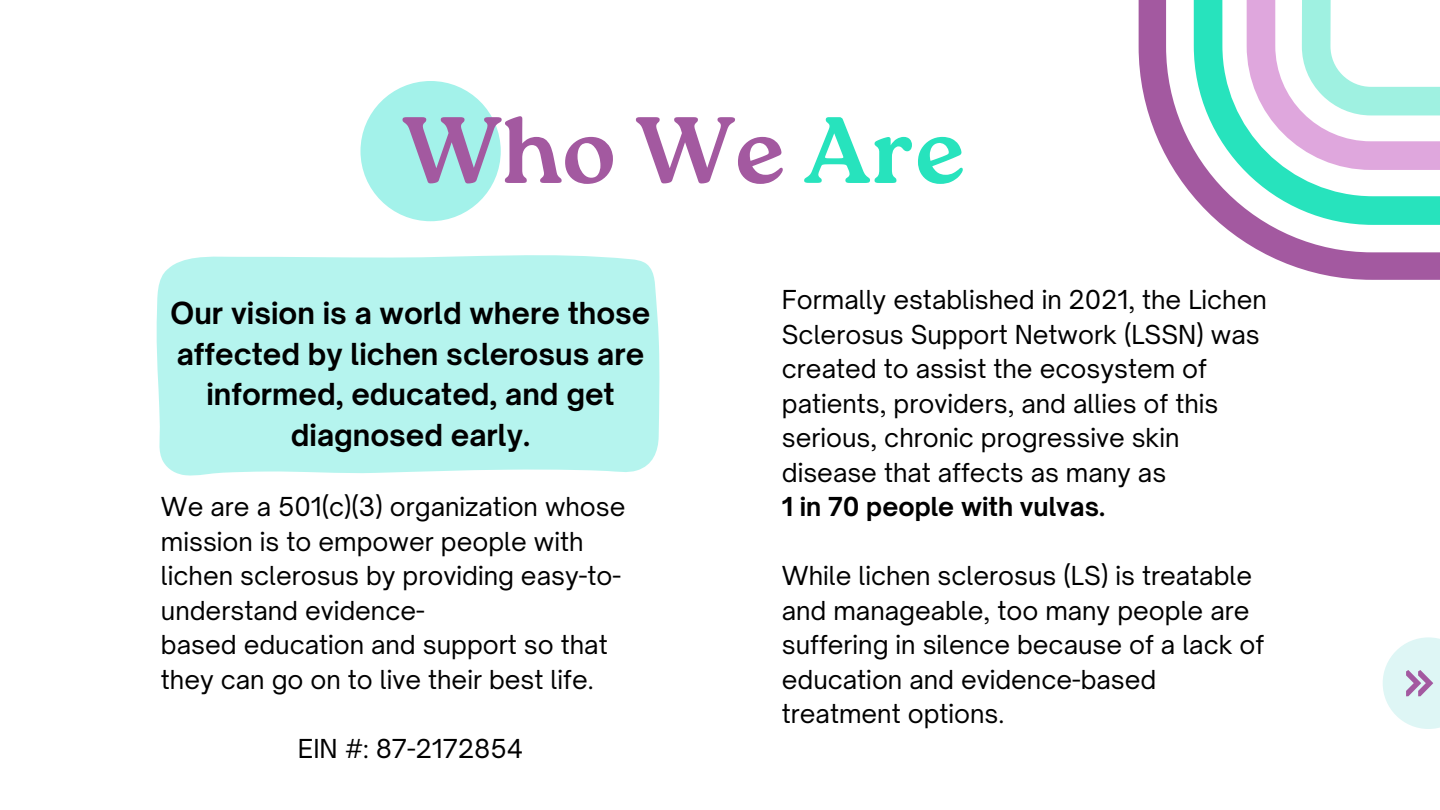
<style>
.page{position:relative;width:1440px;height:810px;background:#fff}
.page>*{position:absolute;margin:0;border:0;box-sizing:border-box;transform-origin:0 0}
.t1{font:700 94px "Roca One";color:#a359a0}
.t2{font:700 29px/40.5px "Open Sauce One";color:#000;text-align:center}
.t3{font:25px/34.5px "Open Sauce One";color:#000}
.t4{font:700 25px "Open Sauce One";color:#000}
.s1{color:#27e3bd}
</style>
<div class="page">
<div style="left:360px;top:81px;width:141px;height:140px;background:#a3f2ea;border-radius:50%"></div>
<svg style="left:1383px;top:637px;width:57px;height:92px;fill:#def6f5"></svg>
<svg style="left:1139px;top:0;width:301px;height:280px"></svg>
<svg style="left:1406px;top:670px;width:27px;height:26px"></svg>
<div style="left:156px;top:255px;width:504px;height:221px;background:#b5f4ee"></div>
<p class="t1" style="left:402px;top:96px;width:565px">Who We <span class="s1">Are</span></p>
<p class="t2" style="left:171px;top:293px;width:481px">Our vision is a world where those affected by lichen sclerosus are informed, educated, and get diagnosed early.</p>
<p class="t3" style="left:161px;top:489px;width:466px">We are a 501(c)(3) organization whose mission is to empower people with lichen sclerosus by providing easy-to&shy;understand evidence-</p>
<p class="t3" style="left:161px;top:627px;width:448px">based education and support so that they can go on to live their best life.</p>
<h2 class="t3" style="left:298px;top:731px;width:227px">EIN #: 87-2172854</h2>
<p class="t3" style="left:782px;top:282px;width:486px">Formally established in 2021, the Lichen Sclerosus Support Network (LSSN) was created to assist the ecosystem of patients, providers, and allies of this serious, chronic progressive skin disease that affects as many as</p>
<h1 class="t4" style="left:782px;top:491px;width:325px">1 in 70 people with vulvas.</h1>
<p class="t3" style="left:782px;top:558px;width:484px">While lichen sclerosus (LS) is treatable and manageable, too many people are suffering in silence because of a lack of education and evidence-based treatment options.</p>
</div>
